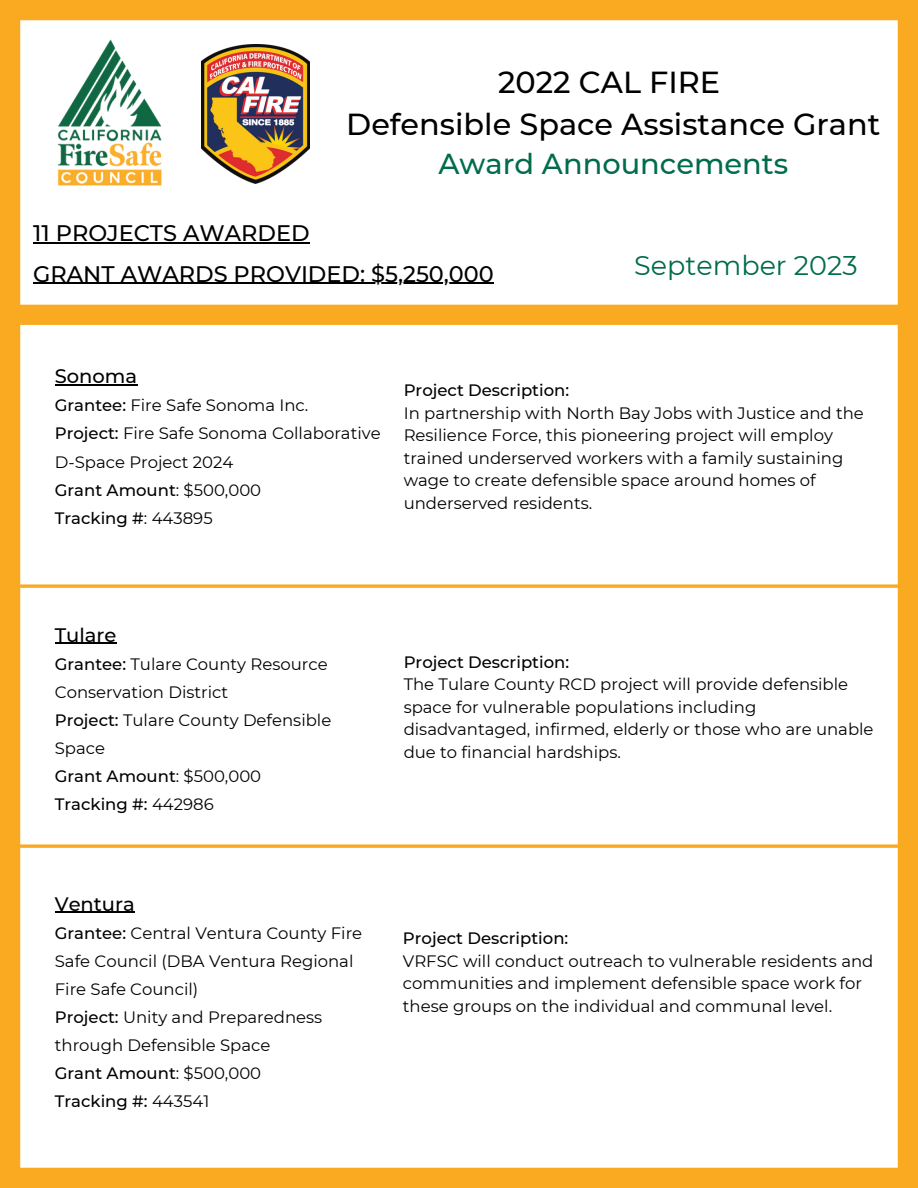
<style>
.page{position:relative;width:918px;height:1188px;background:#fff}
.page>*{position:absolute;margin:0;border:0;box-sizing:border-box;transform-origin:0 0}
.t1{font:500 30.3px "Montserrat";color:#000}
.t2{font:500 28.8px "Montserrat";color:#006c4b}
.t3{font:27px "Montserrat";color:#006c4b}
.t4{font:500 22.5px "Montserrat";color:#000}
.t5{font:500 19.5px "Montserrat";color:#000}
.t6{font:16.5px/22.5px "Montserrat";color:#000}
.t7{font:500 16.5px "Montserrat";color:#000}
.s1{font-weight:500}
.s2{font-weight:400}
</style>
<div class="page">
<img style="left:57px;top:39px;width:105px;height:147px">
<div style="left:20px;top:0;width:878px;height:20px;background:#faaa20"></div>
<div style="left:898px;top:0;width:20px;height:1188px;background:#faaa20"></div>
<div style="left:18px;top:305px;width:880px;height:20px;background:#faaa20"></div>
<div style="left:0;top:1168px;width:918px;height:20px;background:#faaa20"></div>
<div style="left:0;top:0;width:20px;height:1188px;background:#faaa20"></div>
<svg style="left:71px;top:384px;width:67px;height:2px"></svg>
<svg style="left:20px;top:584px;width:878px;height:4px;background:#fab642"></svg>
<svg style="left:20px;top:844px;width:878px;height:4px;background:#fab642"></svg>
<hr style="left:55px;top:384px;width:82px;height:1px;background:#000">
<img style="left:201px;top:44px;width:108px;height:140px">
<hr style="left:55px;top:643px;width:61px;height:1px;background:#000">
<hr style="left:55px;top:912px;width:80px;height:1px;background:#000">
<hr style="left:33px;top:242px;width:277px;height:1px;background:#000">
<hr style="left:33px;top:283px;width:461px;height:1px;background:#000">
<p class="t1" style="left:498px;top:64px;width:224px">2022 CAL FIRE</p>
<p class="t1" style="left:346px;top:106px;width:536px">Defensible Space Assistance Grant</p>
<p class="t2" style="left:438px;top:146px;width:351px">Award Announcements</p>
<p class="t4" style="left:33px;top:219px;width:278px">11 PROJECTS AWARDED</p>
<p class="t4" style="left:33px;top:260px;width:462px">GRANT AWARDS PROVIDED: $5,250,000</p>
<p class="t3" style="left:634px;top:249px;width:225px">September 2023</p>
<p class="t5" style="left:55px;top:364px;width:84px">Sonoma</p>
<p class="t6" style="left:55px;top:394px;width:255px"><span class="s1">Grantee:</span> Fire Safe Sonoma Inc.</p>
<p class="t6" style="left:55px;top:419px;width:327px;line-height:28.2px"><span class="s1">Project:</span> Fire Safe Sonoma Collaborative<br>D-Space Project 2024</p>
<p class="t7" style="left:55px;top:480px;width:208px">Grant Amount<span class="s2">: $500,000</span></p>
<p class="t7" style="left:55px;top:508px;width:159px">Tracking #<span class="s2">: 443895</span></p>
<p class="t7" style="left:404px;top:380px;width:167px">Project Description:</p>
<p class="t6" style="left:404px;top:402px;width:462px">In partnership with North Bay Jobs with Justice and the Resilience Force, this pioneering project will employ trained underserved workers with a family sustaining wage to create defensible space around homes of underserved residents.</p>
<p class="t5" style="left:55px;top:623px;width:63px">Tulare</p>
<p class="t6" style="left:55px;top:650px;width:274px;line-height:28.2px"><span class="s1">Grantee:</span> Tulare County Resource<br>Conservation District</p>
<p class="t6" style="left:55px;top:706px;width:278px;line-height:28.2px"><span class="s1">Project:</span> Tulare County Defensible<br>Space</p>
<p class="t7" style="left:55px;top:766px;width:208px">Grant Amount<span class="s2">: $500,000</span></p>
<p class="t7" style="left:55px;top:794px;width:161px">Tracking #: <span class="s2">442986</span></p>
<p class="t5" style="left:55px;top:892px;width:82px">Ventura</p>
<p class="t6" style="left:55px;top:919px;width:309px;line-height:28.2px"><span class="s1">Grantee:</span> Central Ventura County Fire<br>Safe Council (DBA Ventura Regional<br>Fire Safe Council)</p>
<p class="t6" style="left:55px;top:1003px;width:269px;line-height:28.2px"><span class="s1">Project:</span> Unity and Preparedness through Defensible Space</p>
<p class="t7" style="left:55px;top:1063px;width:208px">Grant Amount<span class="s2">: $500,000</span></p>
<p class="t7" style="left:55px;top:1092px;width:156px">Tracking #: <span class="s2">443541</span></p>
<p class="t7" style="left:404px;top:652px;width:167px">Project Description:</p>
<p class="t6" style="left:404px;top:673px;width:471px">The Tulare County RCD project will provide defensible space for vulnerable populations including disadvantaged, infirmed, elderly or those who are unable due to financial hardships.</p>
<p class="t7" style="left:403px;top:928px;width:167px">Project Description:</p>
<p class="t6" style="left:403px;top:949px;width:472px">VRFSC will conduct outreach to vulnerable residents and communities and implement defensible space work for these groups on the individual and communal level.</p>
</div>
